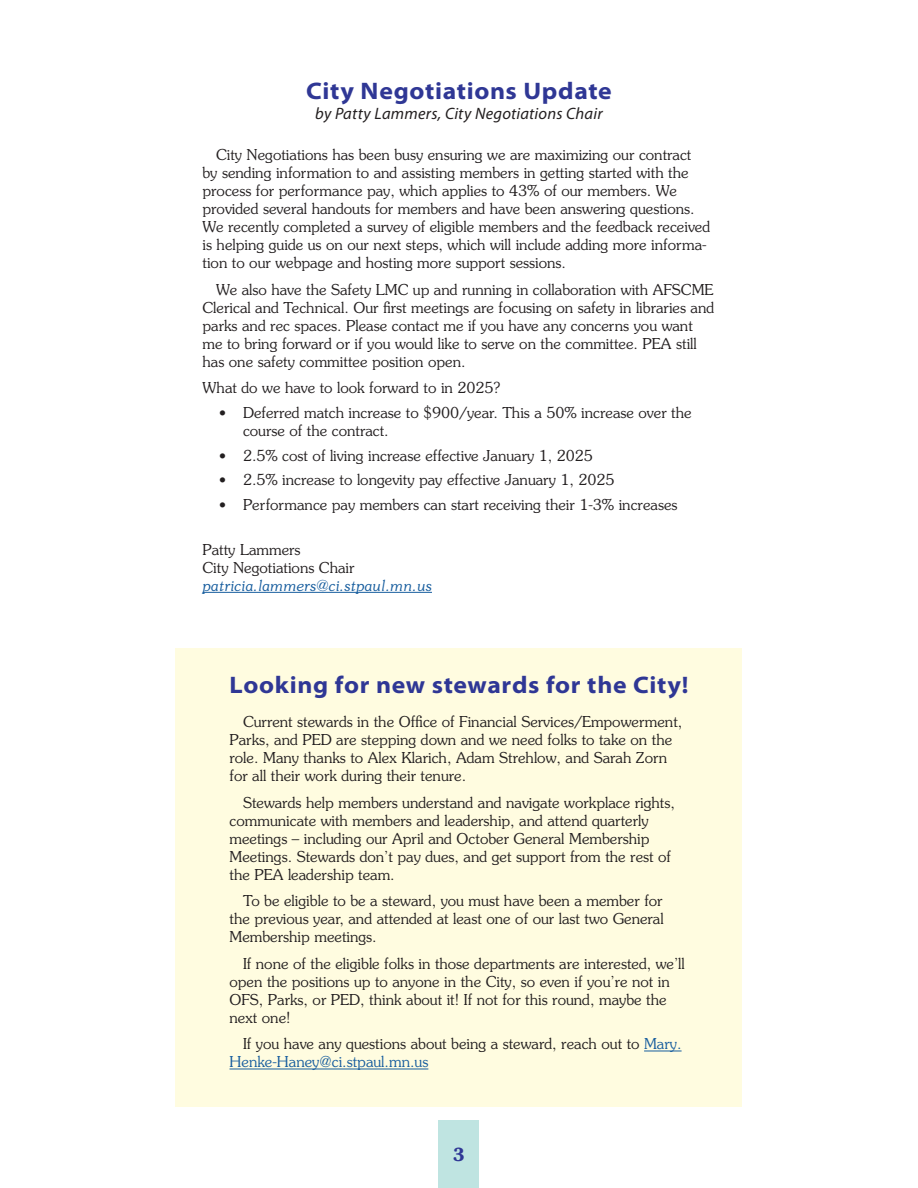
<style>
.page{position:relative;width:918px;height:1188px;background:#fff}
.page>*{position:absolute;margin:0;border:0;box-sizing:border-box;transform-origin:0 0}
.article_title{font:700 semi-expanded 24px "Myriad Pro";letter-spacing:.025em;color:#2f3795}
.t1{font:600 18px "Souvenir Std";color:#2f3795}
.author{font:italic 16.5px "Myriad Pro";letter-spacing:.015em;color:#231f20}
.body_text{font:300 15px/18px "Souvenir Std";color:#231f20}
.body_text-2{font:italic 300 15px "Souvenir Std";color:#175d9e}
.s1{color:#175d9e}
</style>
<div class="page">
<div style="left:439px;top:1120px;width:40px;height:68px;background:#bfe4e1"></div>
<hr style="left:202px;top:592px;width:230px;height:1px;background:#175d9e">
<div style="left:176px;top:648px;width:566px;height:459px;background:#fffce0"></div>
<hr style="left:644px;top:1051px;width:38px;height:1px;background:#175d9e">
<hr style="left:230px;top:1069px;width:198px;height:1px;background:#175d9e">
<p class="article_title" style="left:306px;top:75px;width:307px">City Negotiations Update</p>
<p class="author" style="left:315px;top:103px;width:289px">by Patty Lammers, City Negotiations Chair</p>
<p class="body_text" style="left:202px;top:146px;width:509px;text-indent:14px">City Negotiations has been busy ensuring we are maximizing our contract<br>by sending information to and assisting members in getting started with the process for performance pay, which applies to 43% of our members. We provided several handouts for members and have been answering questions.<br>We recently completed a survey of eligible members and the feedback received is helping guide us on our next steps, which will include adding more informa&shy;tion to our webpage and hosting more support sessions.</p>
<p class="body_text" style="left:202px;top:280px;width:513px;text-indent:14px">We also have the Safety LMC up and running in collaboration with AFSCME Clerical and Technical. Our first meetings are focusing on safety in libraries and parks and rec spaces. Please contact me if you have any concerns you want me to bring forward or if you would like to serve on the committee. PEA still has one safety committee position open.</p>
<p class="body_text" style="left:202px;top:379px;width:299px">What do we have to look forward to in 2025?</p>
<p class="body_text" style="left:243px;top:404px;width:450px;text-indent:-24px">• Deferred match increase to $900/year. This a 50% increase over the course of the contract.</p>
<p class="body_text" style="left:219px;top:446px;width:375px">• 2.5% cost of living increase effective January 1, 2025</p>
<p class="body_text" style="left:219px;top:471px;width:397px">• 2.5% increase to longevity pay effective January 1, 2025</p>
<p class="body_text" style="left:219px;top:496px;width:460px">• Performance pay members can start receiving their 1-3% increases</p>
<p class="body_text" style="left:202px;top:541px;width:100px">Patty Lammers</p>
<p class="body_text" style="left:202px;top:559px;width:154px">City Negotiations Chair</p>
<p class="body_text-2" style="left:202px;top:576px;width:231px">patricia.lammers@ci.stpaul.mn.us</p>
<p class="article_title" style="left:230px;top:669px;width:460px">Looking for new stewards for the City!</p>
<p class="body_text" style="left:230px;top:713px;width:454px;text-indent:14px">Current stewards in the Office of Financial Services/Empowerment, Parks, and PED are stepping down and we need folks to take on the role. Many thanks to Alex Klarich, Adam Strehlow, and Sarah Zorn for all their work during their tenure.</p>
<p class="body_text" style="left:230px;top:793px;width:447px;text-indent:14px">Stewards help members understand and navigate workplace rights, communicate with members and leadership, and attend quarterly meetings – including our April and October General Membership Meetings. Stewards don’t pay dues, and get support from the rest of the PEA leadership team.</p>
<p class="body_text" style="left:230px;top:892px;width:436px;text-align:justify;text-indent:14px">To be eligible to be a steward, you must have been a member for the previous year, and attended at least one of our last two General Membership meetings.</p>
<p class="body_text" style="left:230px;top:955px;width:457px;text-indent:14px">If none of the eligible folks in those departments are interested, we’ll open the positions up to anyone in the City, so even if you’re not in OFS, Parks, or PED, think about it! If not for this round, maybe the next one!</p>
<p class="body_text" style="left:230px;top:1035px;width:454px;text-indent:14px">If you have any questions about being a steward, reach out to <span class="s1">Mary.<br>Henke-Haney@ci.stpaul.mn.us</span></p>
<p class="t1" style="left:453px;top:1143px;width:14px">3</p>
</div>
